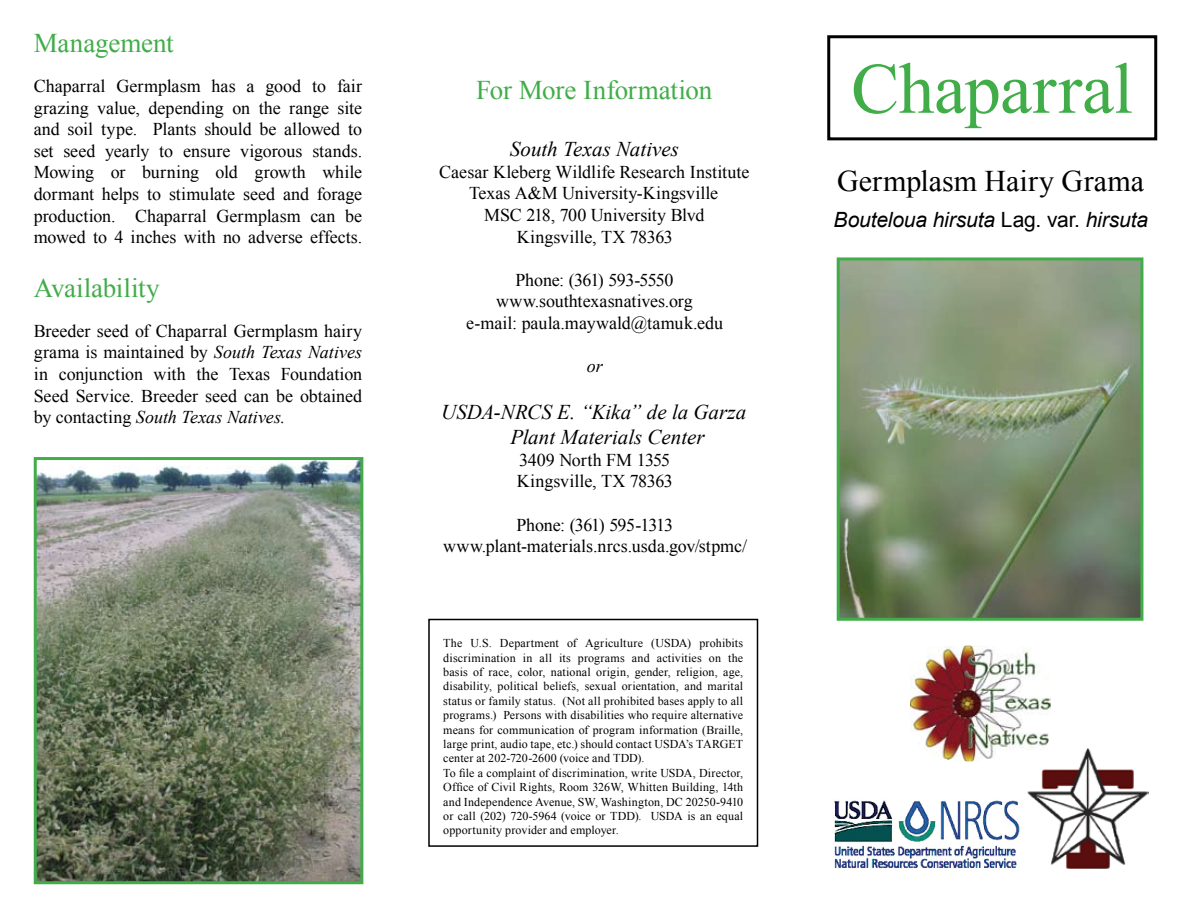
<style>
.page{position:relative;width:1188px;height:918px;background:#fff}
.page>*{position:absolute;margin:0;border:0;box-sizing:border-box;transform-origin:0 0}
.t1{font:72px "Times New Roman";letter-spacing:-.01em;color:#41ad49}
.t2{font:30px "Times New Roman";color:#000}
.t3{font:27px "Times New Roman";letter-spacing:-.005em;color:#41ad49}
.t4{font:italic 21px/25.2px "Times New Roman";color:#000}
.t5{font:italic 21px "Arial";letter-spacing:-.005em;color:#000}
.t6{font:18px/21.6px "Times New Roman";letter-spacing:-.005em;color:#000;text-align:center}
.t7{font:italic 18px "Times New Roman";color:#000}
.t8{font:12px/14.4px "Times New Roman";letter-spacing:.015em;color:#000}
.s1{font-style:italic}
.s2{font-style:normal}
</style>
<div class="page">
<div style="left:827px;top:35px;width:330px;height:105px;border:3px solid #000"></div>
<div style="left:428px;top:619px;width:330px;height:228px;border:2px solid #000"></div>
<img style="left:841px;top:261px;width:298px;height:356px">
<div style="left:837px;top:257px;width:306px;height:364px;border:3px solid #41ad49"></div>
<img style="left:1027px;top:748px;width:121px;height:120px">
<img style="left:911px;top:646px;width:140px;height:115px">
<img style="left:834px;top:800px;width:186px;height:69px">
<img style="left:38px;top:461px;width:321px;height:419px">
<div style="left:34px;top:457px;width:329px;height:427px;border:3px solid #41ad49"></div>
<h3 class="t3" style="left:34px;top:25px;width:142px">Management</h3>
<p class="t6" style="left:34px;top:75px;width:330px;text-align:justify">Chaparral Germplasm has a good to fair grazing value, depending on the range site and soil type. Plants should be allowed to set seed yearly to ensure vigorous stands.<br>Mowing or burning old growth while dormant helps to stimulate seed and forage production. Chaparral Germplasm can be mowed to 4 inches with no adverse effects.</p>
<h3 class="t3" style="left:34px;top:270px;width:127px">Availability</h3>
<p class="t6" style="left:34px;top:320px;width:330px;text-align:justify">Breeder seed of Chaparral Germplasm hairy grama is maintained by <span class="s1">South Texas Natives </span>in conjunction with the Texas Foundation Seed Service. Breeder seed can be obtained by contacting <span class="s1">South Texas Natives.</span></p>
<h3 class="t3" style="left:476px;top:71px;width:238px">For More Information</h3>
<p class="t4" style="left:510px;top:136px;width:171px">South Texas Natives</p>
<p class="t6" style="left:439px;top:161px;width:312px">Caesar Kleberg Wildlife Research Institute<br>Texas A&amp;M University-Kingsville<br>MSC 218, 700 University Blvd<br>Kingsville, TX 78363</p>
<p class="t6" style="left:466px;top:269px;width:258px">Phone: (361) 593-5550 www.southtexasnatives.org<br>e-mail: paula.maywald@tamuk.edu</p>
<p class="t7" style="left:587px;top:354px;width:17px">or</p>
<p class="t4" style="left:511px;top:399px;width:237px;text-indent:-69px">USDA-NRCS E. “Kika” de la Garza<br>Plant Materials Center</p>
<p class="t6" style="left:517px;top:449px;width:157px;text-align:left">3409 North FM 1355<br>Kingsville, TX 78363</p>
<p class="t6" style="left:443px;top:513px;width:305px">Phone: (361) 595-1313 www.plant-materials.nrcs.usda.gov/stpmc/</p>
<p class="t8" style="left:443px;top:636px;width:302px">The U.S. Department of Agriculture (USDA) prohibits discrimination in all its programs and activities on the basis of race, color, national origin, gender, religion, age, disability, political beliefs, sexual orientation, and marital status or family status. (Not all prohibited bases apply to all programs.) Persons with disabilities who require alternative means for communication of program information (Braille, large print, audio tape, etc.) should contact USDA’s TARGET center at 202-720-2600 (voice and TDD).<br>To file a complaint of discrimination, write USDA, Director, Office of Civil Rights, Room 326W, Whitten Building, 14th and Independence Avenue, SW, Washington, DC 20250-9410 or call (202) 720-5964 (voice or TDD). USDA is an equal opportunity provider and employer.</p>
<h1 class="t1" style="left:851px;top:40px;width:284px">Chaparral</h1>
<h2 class="t2" style="left:837px;top:161px;width:308px">Germplasm Hairy Grama</h2>
<p class="t5" style="left:833px;top:206px;width:316px">Bouteloua hirsuta <span class="s2">Lag. var.</span> hirsuta</p>
</div>
